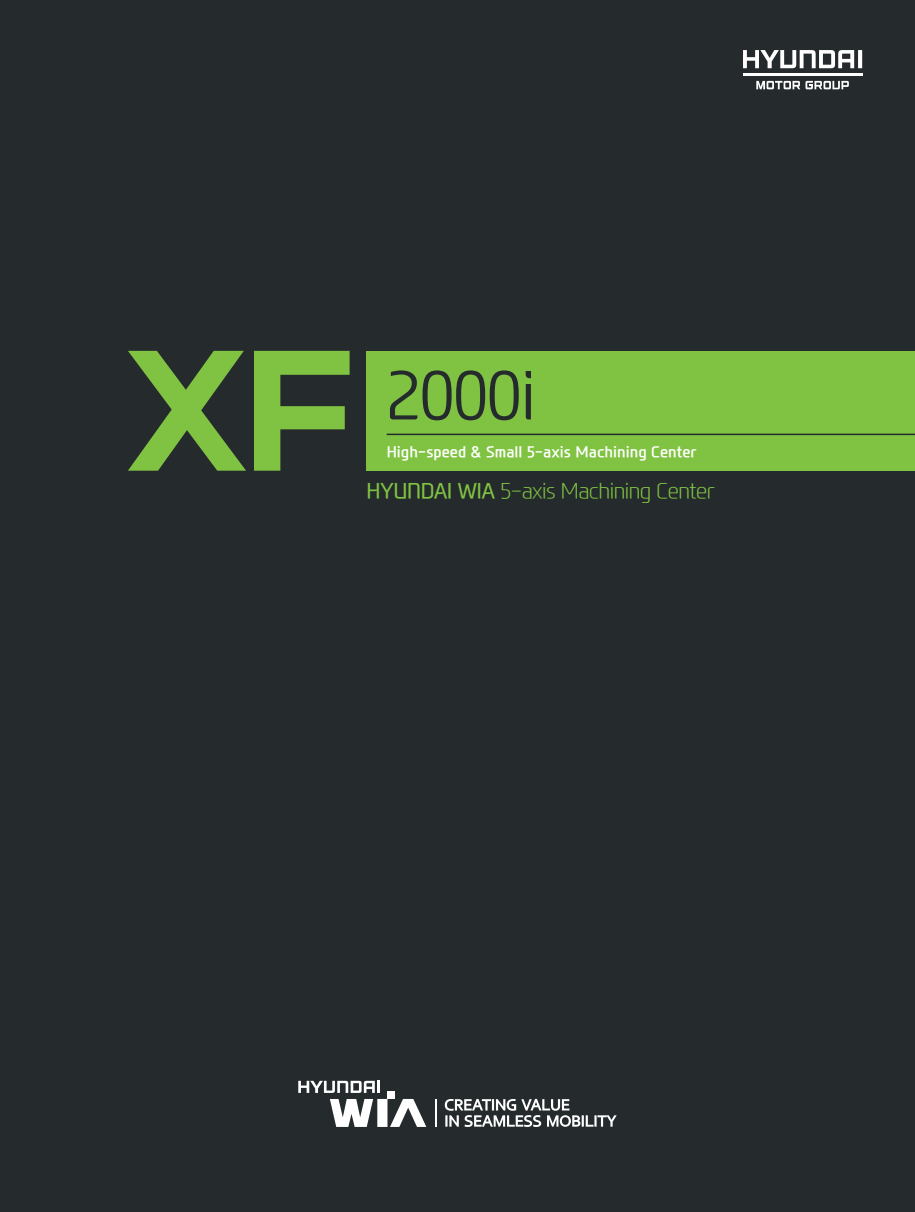
<style>
.page{position:relative;width:915px;height:1212px;background:#fff}
.page>*{position:absolute;margin:0;border:0;box-sizing:border-box;transform-origin:0 0}
.t1{font:300 64.5px "Modern H";color:#252a2d}
.t2{font:300 21px "Modern H Eco";letter-spacing:-.025em;color:#80c342}
.t3{font:700 15px "Modern H";color:#fff}
.s1{font-family:"Modern H";font-weight:500}
</style>
<div class="page">
<div style="left:0;top:0;width:914px;height:1212px;background:#252a2d"></div>
<svg style="left:743px;top:50px;width:118px;height:18px"></svg>
<svg style="left:756px;top:81px;width:92px;height:8px"></svg>
<hr style="left:742px;top:73px;width:119px;height:3px;background:#fff">
<svg style="left:298px;top:1081px;width:97px;height:12px"></svg>
<div style="left:387px;top:1092px;width:7px;height:7px;background:#fff"></div>
<svg style="left:330px;top:1099px;width:286px;height:28px"></svg>
<div style="left:366px;top:351px;width:548px;height:120px;background:#80c342"></div>
<hr style="left:386px;top:434px;width:528px;height:1px;background:#252a2d">
<svg style="left:128px;top:351px;width:221px;height:120px"></svg>
<h1 class="t1" style="left:386px;top:351px;width:150px">2000i</h1>
<p class="t3" style="left:386px;top:441px;width:311px">High-speed &amp; Small 5-axis Machining Center</p>
<h2 class="t2" style="left:366px;top:477px;width:350px"><span class="s1">HYUNDAI WIA</span> 5-axis Machining Center</h2>
</div>
